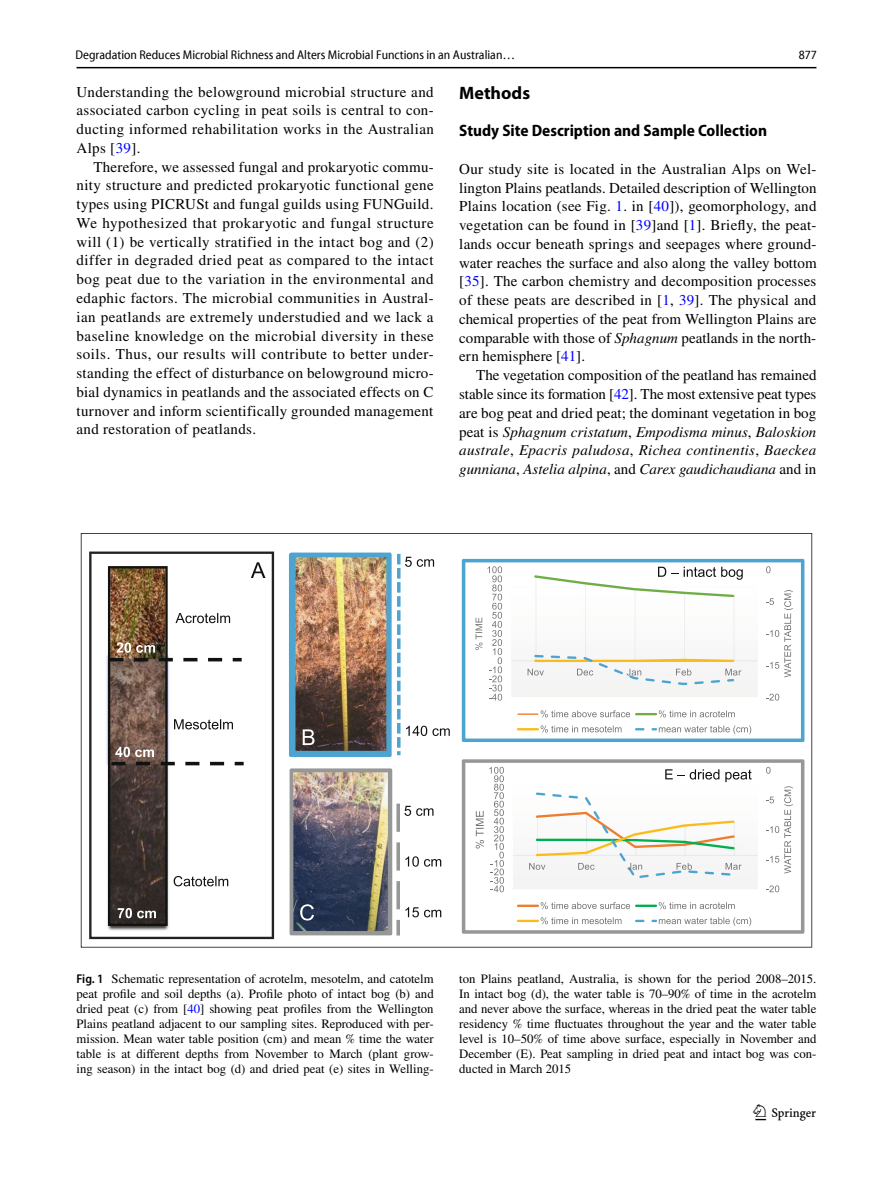
<style>
.page{position:relative;width:893px;height:1187px;background:#fff}
.page>*{position:absolute;margin:0;border:0;box-sizing:border-box;transform-origin:0 0}
.t1{font:22.5px "Springnew Regular 3";color:#000}
.t2{font:700 18px "Myriad Pro";color:#000}
.t3{font:700 semi-condensed 16.5px "Myriad Pro";color:#000}
.t4{font:15px/18.8px "STIX";letter-spacing:.015em;color:#000;text-align:justify}
.t5{font:12.75px/15px "STIX";color:#000;text-align:justify}
.t6{font:semi-condensed 12.75px "Myriad Pro Unic";color:#000}
.s1{color:#00f}
.s2{font-style:italic}
.s3{font-family:"Myriad Pro";font-weight:600;font-stretch:semi-condensed}
</style>
<div class="page">
<hr style="left:77px;top:67px;width:739px;height:1px;background:#000">
<svg style="left:81px;top:533px;width:731px;height:414px"></svg>
<svg style="left:396px;top:803px;width:4px;height:28px"></svg>
<svg style="left:396px;top:842px;width:4px;height:28px"></svg>
<svg style="left:396px;top:881px;width:4px;height:28px"></svg>
<svg style="left:396px;top:919px;width:4px;height:16px"></svg>
<svg style="left:404px;top:805px;width:29px;height:10px"></svg>
<svg style="left:405px;top:856px;width:36px;height:10px"></svg>
<svg style="left:405px;top:907px;width:36px;height:10px"></svg>
<img style="left:289px;top:552px;width:161px;height:205px">
<hr style="left:159px;top:658px;width:14px;height:3px;background:#111212">
<hr style="left:183px;top:658px;width:14px;height:3px;background:#111212">
<hr style="left:208px;top:658px;width:14px;height:3px;background:#111212">
<svg style="left:233px;top:658px;width:9px;height:3px"></svg>
<img style="left:108px;top:566px;width:60px;height:359px">
<svg style="left:462px;top:559px;width:342px;height:183px"></svg>
<svg style="left:462px;top:759px;width:342px;height:174px"></svg>
<svg style="left:665px;top:769px;width:87px;height:13px"></svg>
<svg style="left:534px;top:566px;width:209px;height:31px"></svg>
<p class="t6" style="left:76px;top:50px;width:441px">Degradation Reduces Microbial Richness and Alters Microbial Functions in an Australian…</p>
<p class="t6" style="left:799px;top:50px;width:20px">877</p>
<p class="t4" style="left:77px;top:83px;width:359px">Understanding the belowground microbial structure and associated carbon cycling in peat soils is central to con&shy;ducting informed rehabilitation works in the Australian Alps [<span class="s1">39</span>].</p>
<p class="t4" style="left:77px;top:158px;width:359px;text-indent:17px">Therefore, we assessed fungal and prokaryotic commu&shy;nity structure and predicted prokaryotic functional gene types using PICRUSt and fungal guilds using FUNGuild.<br>We hypothesized that prokaryotic and fungal structure will (1) be vertically stratified in the intact bog and (2) differ in degraded dried peat as compared to the intact bog peat due to the variation in the environmental and edaphic factors. The microbial communities in Austral&shy;ian peatlands are extremely understudied and we lack a baseline knowledge on the microbial diversity in these soils. Thus, our results will contribute to better under&shy;standing the effect of disturbance on belowground micro&shy;bial dynamics in peatlands and the associated effects on C turnover and inform scientifically grounded management and restoration of peatlands.</p>
<p class="t2" style="left:459px;top:81px;width:72px">Methods</p>
<p class="t3" style="left:459px;top:122px;width:309px">Study Site Description and Sample Collection</p>
<p class="t4" style="left:459px;top:160px;width:359px">Our study site is located in the Australian Alps on Wel&shy;lington Plains peatlands. Detailed description of Wellington Plains location (see Fig. <span class="s1">1</span>. in [<span class="s1">40</span>]), geomorphology, and vegetation can be found in [<span class="s1">39</span>]and [<span class="s1">1</span>]. Briefly, the peat&shy;lands occur beneath springs and seepages where ground&shy;water reaches the surface and also along the valley bottom [<span class="s1">35</span>]. The carbon chemistry and decomposition processes of these peats are described in [<span class="s1">1</span>, <span class="s1">39</span>]. The physical and chemical properties of the peat from Wellington Plains are comparable with those of <span class="s2">Sphagnum</span> peatlands in the north&shy;ern hemisphere [<span class="s1">41</span>].</p>
<p class="t4" style="left:459px;top:367px;width:359px;text-indent:17px">The vegetation composition of the peatland has remained stable since its formation [<span class="s1">42</span>]. The most extensive peat types are bog peat and dried peat; the dominant vegetation in bog peat is <span class="s2">Sphagnum cristatum</span>, <span class="s2">Empodisma minus</span>, <span class="s2">Baloskion australe</span>, <span class="s2">Epacris paludosa</span>, <span class="s2">Richea continentis</span>, <span class="s2">Baeckea gunniana</span>, <span class="s2">Astelia alpina</span>, and <span class="s2">Carex gaudichaudiana</span> and in</p>
<p class="t5" style="left:77px;top:971px;width:359px"><span class="s3">Fig. 1</span> Schematic representation of acrotelm, mesotelm, and catotelm peat profile and soil depths (a). Profile photo of intact bog (b) and dried peat (c) from [<span class="s1">40</span>] showing peat profiles from the Wellington Plains peatland adjacent to our sampling sites. Reproduced with per&shy;mission. Mean water table position (cm) and mean % time the water table is at different depths from November to March (plant grow&shy;ing season) in the intact bog (d) and dried peat (e) sites in Welling-</p>
<p class="t5" style="left:459px;top:971px;width:359px">ton Plains peatland, Australia, is shown for the period 2008–2015.<br>In intact bog (d), the water table is 70–90% of time in the acrotelm and never above the surface, whereas in the dried peat the water table residency % time fluctuates throughout the year and the water table level is 10–50% of time above surface, especially in November and December (E). Peat sampling in dried peat and intact bog was con&shy;ducted in March 2015</p>
<h1 class="t1" style="left:755px;top:1104px;width:62px">1 3</h1>
</div>
